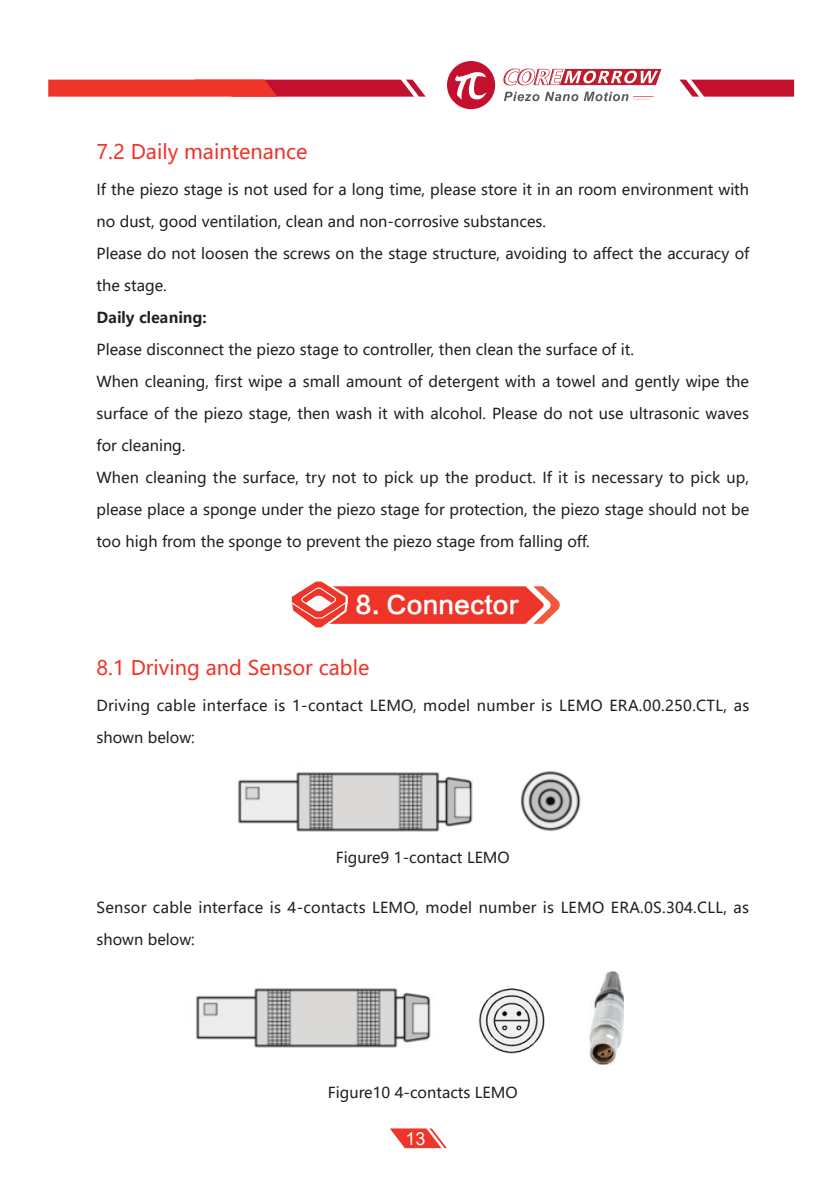
<style>
.page{position:relative;width:840px;height:1191px;background:#fff}
.page>*{position:absolute;margin:0;border:0;box-sizing:border-box;transform-origin:0 0}
.标题{font:24px "FZLTZHK GBK1 0";color:#fff}
.二级标题{font:20px "Microsoft Ya Hei";color:#ef342a}
.t1{font:18px "Arial";color:#fff}
.正文-1{font:15px/32px "Microsoft Ya Hei";color:#231f20}
.正文-1-2{font:15px/32px "Microsoft Ya Hei";letter-spacing:.02em;color:#231f20}
.正文-1-3{font:700 15px "Microsoft Ya Hei";color:#231f20}
</style>
<div class="page">
<svg style="left:390px;top:1128px;width:56px;height:20px"></svg>
<svg style="left:679px;top:79px;width:114px;height:18px"></svg>
<svg style="left:48px;top:79px;width:377px;height:18px"></svg>
<svg style="left:503px;top:69px;width:158px;height:16px"></svg>
<div style="left:447px;top:61px;width:48px;height:48px;background:#c3102e;border-radius:50%"></div>
<svg style="left:455px;top:72px;width:31px;height:28px"></svg>
<svg style="left:504px;top:92px;width:149px;height:9px"></svg>
<svg style="left:291px;top:581px;width:269px;height:46px"></svg>
<img style="left:238px;top:772px;width:235px;height:60px">
<img style="left:520px;top:771px;width:61px;height:60px">
<img style="left:478px;top:988px;width:67px;height:66px">
<img style="left:196px;top:988px;width:235px;height:60px">
<img style="left:589px;top:971px;width:34px;height:93px">
<p class="二级标题" style="left:96px;top:138px;width:212px">7.2 Daily maintenance</p>
<p class="正文-1" style="left:96px;top:173px;width:653px">If the piezo stage is not used for a long time, please store it in an room environment with no dust, good ventilation, clean and non-corrosive substances.</p>
<p class="正文-1" style="left:96px;top:237px;width:653px">Please do not loosen the screws on the stage structure, avoiding to affect the accuracy of the stage.</p>
<p class="正文-1-3" style="left:96px;top:307px;width:112px">Daily cleaning:</p>
<p class="正文-1" style="left:96px;top:333px;width:539px">Please disconnect the piezo stage to controller, then clean the surface of it.</p>
<p class="正文-1" style="left:96px;top:365px;width:653px;text-align:justify">When cleaning, first wipe a small amount of detergent with a towel and gently wipe the surface of the piezo stage, then wash it with alcohol. Please do not use ultrasonic waves for cleaning.</p>
<p class="正文-1" style="left:96px;top:461px;width:653px;text-align:justify">When cleaning the surface, try not to pick up the product. If it is necessary to pick up, please place a sponge under the piezo stage for protection, the piezo stage should not be too high from the sponge to prevent the piezo stage from falling off.</p>
<p class="标题" style="left:355px;top:592px;width:165px">8. Connector</p>
<p class="二级标题" style="left:96px;top:654px;width:274px">8.1 Driving and Sensor cable</p>
<p class="正文-1-2" style="left:96px;top:689px;width:654px">Driving cable interface is 1-contact LEMO, model number is LEMO ERA.00.250.CTL, as shown below:</p>
<p class="正文-1" style="left:335px;top:840px;width:175px">Figure9 1-contact LEMO</p>
<p class="正文-1-2" style="left:96px;top:891px;width:653px">Sensor cable interface is 4-contacts LEMO, model number is LEMO ERA.0S.304.CLL, as shown below:</p>
<p class="正文-1" style="left:328px;top:1076px;width:191px">Figure10 4-contacts LEMO</p>
<p class="t1" style="left:405px;top:1126px;width:22px">13</p>
</div>
